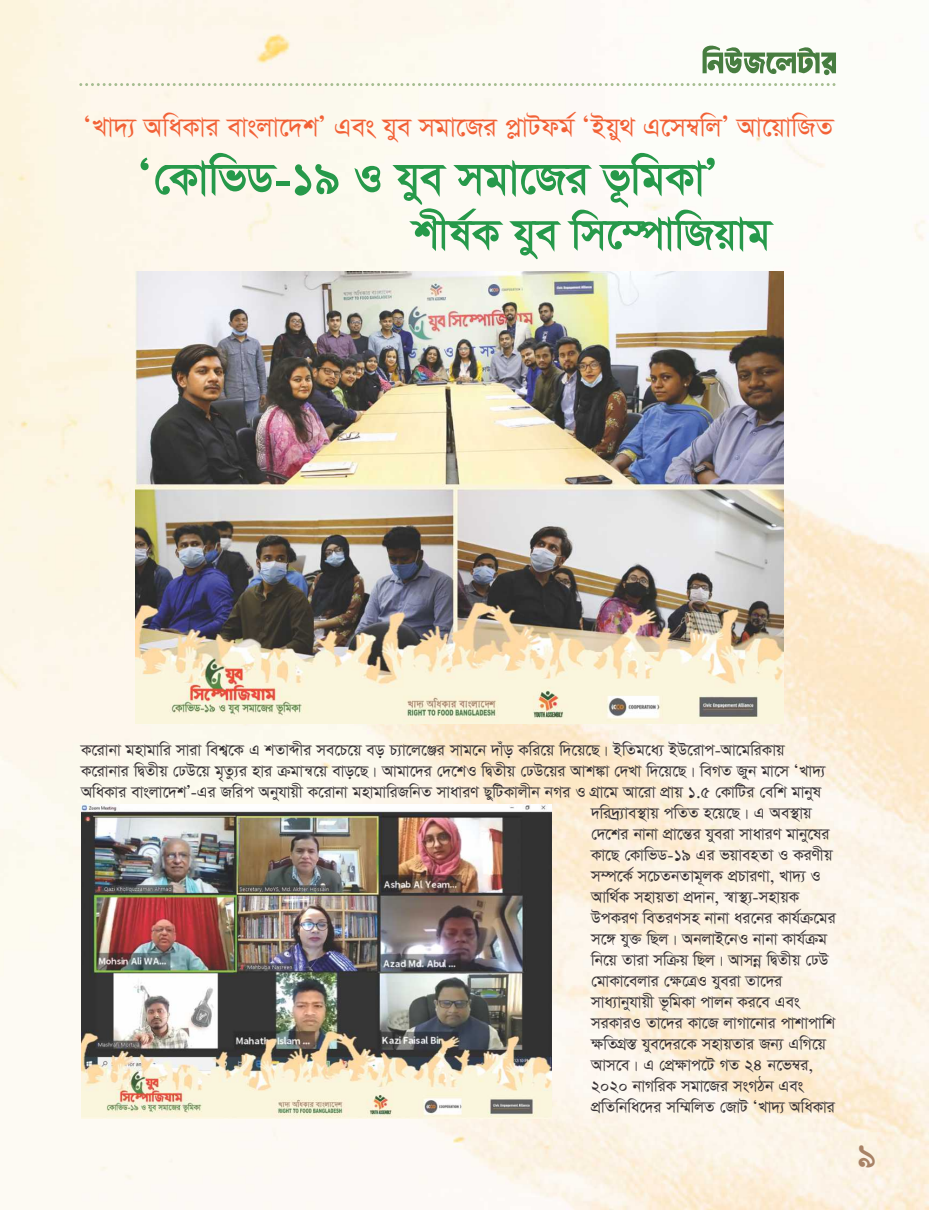
<style>
.page{position:relative;width:929px;height:1210px;background:#fff}
.page>*{position:absolute;margin:0;border:0;box-sizing:border-box;transform-origin:0 0}
.t1{font:52.5px "Sutonny MJ Bold";color:#26994a}
.t2{font:50.25px "Sutonny MJ Bold";color:#26994a}
.t3{font:42px "Rinkiy MJ";color:#a88266}
.t4{font:31.05px "Sutonny MJ";color:#f26136}
.t5{font:18.75px "Sutonny MJ";color:#383336}
</style>
<div class="page">
<img style="left:0;top:0;width:929px;height:1210px">
<svg style="left:79px;top:83px;width:756px;height:3px"></svg>
<svg style="left:702px;top:43px;width:134px;height:32px"></svg>
<img style="left:135px;top:271px;width:648px;height:452px">
<img style="left:81px;top:804px;width:471px;height:314px">
<h3 class="t4" style="left:84px;top:112px;width:751px">ÔLV`¨ AWAKVI EVSJV‡`KÕ GES HYE MGV‡RI CØVUDG© ÔBQY_ G‡M¤^WJÕ AV‡QVWRZ</h3>
<h1 class="t1" style="left:139px;top:153px;width:579px">Ô†KVWFW-19 I HYE MGV‡RI F‚WGKVÕ</h1>
<h2 class="t2" style="left:413px;top:209px;width:359px">KXL©K HYE WM‡¤ÚVWRQVG</h2>
<p class="t5" style="left:81px;top:741px;width:705px">K‡IVBV GNVGVWI MVIV WEK¦‡K G KZVÃX ME‡P‡Q EO P¨V‡J‡ÄI MVG‡B `VUO KWI‡Q W`‡Q‡Q| BWZG‡A¨ BD‡IVC-AV‡GWIKVQ</p>
<p class="t5" style="left:81px;top:762px;width:746px">K‡IVBVI WØZXQ †XD‡Q G„ZZ¨I NVI ΜGVŠ^‡Q EVO‡Q| AVGV‡`I †`‡KI WØZXQ †XD‡QI AVK¼V †`LV W`‡Q‡Q| WEMZ RYB GV‡M ÔLV`¨</p>
<p class="t5" style="left:81px;top:783px;width:743px">AWAKVI EVSJV‡`KÕ-GI RWIC ABYHVQX K‡IVBV GNVGVWIRWBZ MVAVIY QYWUKVJXB BMI I MÖV‡G AV‡IV CÖVQ 1.5 †KVWUI †EWK GVBYL</p>
<p class="t5" style="left:591px;top:804px;width:222px">`WI`ª¨VE¯’VQ CWZZ N‡Q‡Q| G AE¯’VQ</p>
<p class="t5" style="left:591px;top:825px;width:240px">†`‡KI BVBV CÖV‡ŠÍI HYEIV MVAVIY GVBY‡LI</p>
<p class="t5" style="left:591px;top:846px;width:243px">KV‡Q †KVWFW-19 GI FQVENZV I KIYXQ</p>
<p class="t5" style="left:591px;top:867px;width:231px">M¤Ú‡K© M‡PZBZVG~JK CÖPVIYV, LV`¨ I</p>
<p class="t5" style="left:591px;top:888px;width:209px">AVW_©K MNVQZV CÖ`VB, ¯^V¯’¨-MNVQK</p>
<p class="t5" style="left:591px;top:909px;width:246px">DCKIY WEZIYMN BVBV AI‡BI KVH©Μ‡GI</p>
<p class="t5" style="left:591px;top:930px;width:237px">M‡½ HY³ WQJ| ABJVB‡BI BVBV KVH©ΜG</p>
<p class="t5" style="left:591px;top:951px;width:239px">WB‡Q ZVIV MWΜQ WQJ| AVMBŒ WØZXQ †XD</p>
<p class="t5" style="left:591px;top:972px;width:193px">†GVKV‡EJVI †Ÿ‡ÎI HYEIV ZV‡`I</p>
<p class="t5" style="left:591px;top:993px;width:210px">MVA¨VBYHVQX F‚WGKV CVJB KI‡E GES</p>
<p class="t5" style="left:591px;top:1014px;width:246px">MIKVII ZV‡`I KV‡R JVMV‡BVI CVKVCVWK</p>
<p class="t5" style="left:591px;top:1035px;width:236px">ŸWZMÖ¯ÍHYE‡`I‡K MNVQZVI RB¨ GWM‡Q</p>
<p class="t5" style="left:591px;top:1056px;width:223px">AVM‡E| G †CÖŸVC‡U MZ 24 B‡F¤^I,</p>
<p class="t5" style="left:591px;top:1077px;width:214px">2020 BVMWIK MGV‡RI MSMVB GES</p>
<p class="t5" style="left:591px;top:1098px;width:245px">CÖWZWBWA‡`I MW¤§WJZ †RVU ÔLV`¨ AWAKVI</p>
<p class="t5" style="left:303px;top:741px;width:10px">I</p>
<h3 class="t3" style="left:856px;top:1136px;width:24px">9</h3>
</div>
